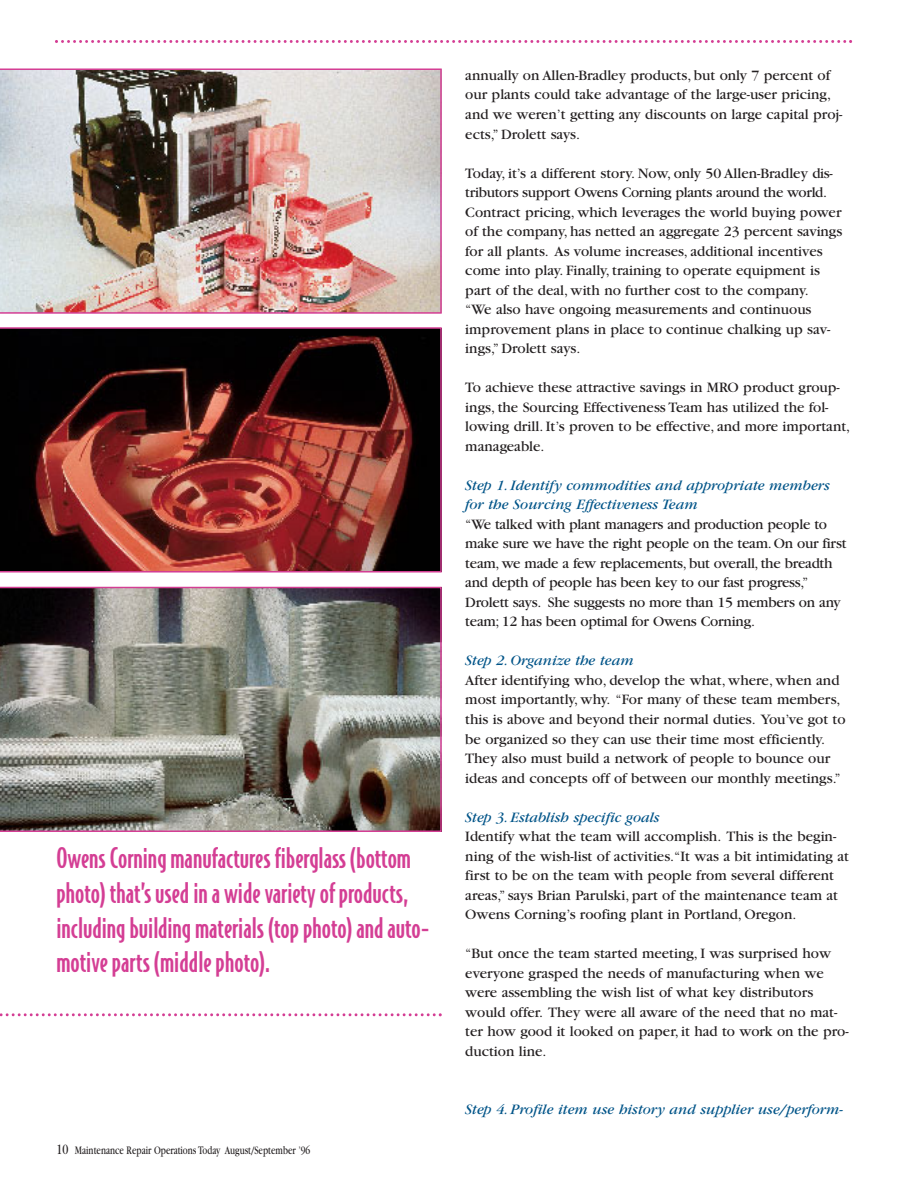
<style>
.page{position:relative;width:908px;height:1179px;background:#fff}
.page>*{position:absolute;margin:0;border:0;box-sizing:border-box;transform-origin:0 0}
.t1{font:500 27px/34.5px "Bodega Sans";color:#d43e94}
.t2{font:15px/19.5px "Garamond";color:#231f20}
.t3{font:italic 15px/19.5px "Garamond";color:#005488}
.t4{font:12px "Garamond";color:#231f20;scale:.75 1}
.s1{font-size:15px}
</style>
<div class="page">
<img style="left:0;top:40px;width:853px;height:977px">
<h1 class="t1" style="left:56px;top:844px;width:374px">Owens Corning manufactures fiberglass (bottom photo) that’s used in a wide variety of products, including building materials (top photo) and auto&shy;motive parts (middle photo).</h1>
<p class="t4" style="left:56px;top:1145px;width:340px"><span class="s1">10</span> Maintenance Repair Operations Today August/September ’96</p>
<p class="t2" style="left:465px;top:67px;width:378px">annually on Allen-Bradley products, but only 7 percent of our plants could take advantage of the large-user pricing, and we weren’t getting any discounts on large capital proj&shy;ects,” Drolett says.</p>
<p class="t2" style="left:465px;top:164px;width:378px">Today, it’s a different story. Now, only 50 Allen-Bradley dis&shy;tributors support Owens Corning plants around the world.<br>Contract pricing, which leverages the world buying power of the company, has netted an aggregate 23 percent savings for all plants. As volume increases, additional incentives come into play. Finally, training to operate equipment is part of the deal, with no further cost to the company.<br>“We also have ongoing measurements and continuous improvement plans in place to continue chalking up sav&shy;ings,” Drolett says.</p>
<p class="t2" style="left:465px;top:379px;width:386px">To achieve these attractive savings in MRO product group&shy;ings, the Sourcing Effectiveness Team has utilized the fol&shy;lowing drill. It’s proven to be effective, and more important, manageable.</p>
<p class="t3" style="left:465px;top:476px;width:366px">Step 1. Identify commodities and appropriate members for the Sourcing Effectiveness Team</p>
<p class="t2" style="left:465px;top:515px;width:383px">“We talked with plant managers and production people to make sure we have the right people on the team. On our first team, we made a few replacements, but overall, the breadth and depth of people has been key to our fast progress,” Drolett says. She suggests no more than 15 members on any team; 12 has been optimal for Owens Corning.</p>
<p class="t3" style="left:465px;top:652px;width:170px">Step 2. Organize the team</p>
<p class="t2" style="left:465px;top:671px;width:381px">After identifying who, develop the what, where, when and most importantly, why. “For many of these team members, this is above and beyond their normal duties. You’ve got to be organized so they can use their time most efficiently.<br>They also must build a network of people to bounce our ideas and concepts off of between our monthly meetings.”</p>
<p class="t3" style="left:465px;top:808px;width:196px">Step 3. Establish specific goals</p>
<p class="t2" style="left:465px;top:827px;width:385px">Identify what the team will accomplish. This is the begin&shy;ning of the wish-list of activities.“It was a bit intimidating at first to be on the team with people from several different areas,” says Brian Parulski, part of the maintenance team at Owens Corning’s roofing plant in Portland, Oregon.</p>
<p class="t2" style="left:465px;top:944px;width:385px">“But once the team started meeting, I was surprised how everyone grasped the needs of manufacturing when we were assembling the wish list of what key distributors would offer. They were all aware of the need that no mat&shy;ter how good it looked on paper, it had to work on the pro&shy;duction line.</p>
<p class="t3" style="left:465px;top:1100px;width:379px">Step 4. Profile item use history and supplier use/perform-</p>
</div>
